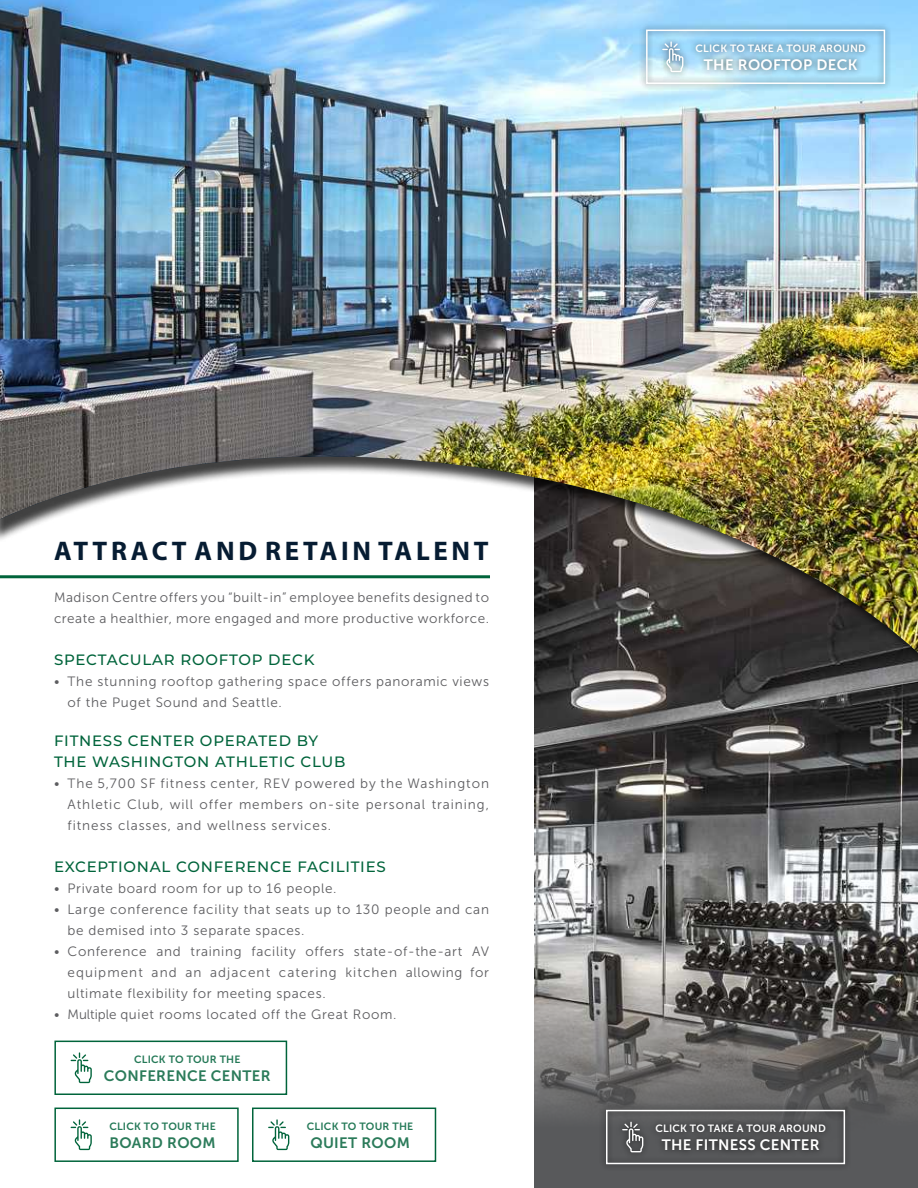
<style>
.page{position:relative;width:918px;height:1188px;background:#fff}
.page>*{position:absolute;margin:0;border:0;box-sizing:border-box;transform-origin:0 0}
.t1{font:700 27px "Myriad Pro";letter-spacing:.135em;color:#061c32}
.t2{font:500 15px/21px "Montserrat";letter-spacing:.05em;color:#00643b}
.t3{font:15px "Museo Sans 700";letter-spacing:.02em;color:#2b7b5a}
.t4{font:15px "Museo Sans 700";letter-spacing:.02em;color:#fff}
.t5{font:13.5px/21px "Museo Sans 300";letter-spacing:.05em;color:#5d5d60}
.t6{font:10.5px "Museo Sans 700";letter-spacing:.02em;color:#fff}
.t7{font:10.5px "Museo Sans 700";letter-spacing:.02em;color:#247957}
</style>
<div class="page">
<div style="left:535px;top:450px;width:383px;height:738px;background:#58595b"></div>
<img style="left:535px;top:744px;width:383px;height:371px">
<div style="left:0;top:0;width:918px;height:744px;background:#000;opacity:.75"></div>
<svg style="left:0;top:653px;width:918px;height:74px"></svg>
<img style="left:0;top:0;width:918px;height:653px">
<hr style="left:0;top:575px;width:490px;height:3px;background:#00643b">
<div style="left:639px;top:22px;width:253px;height:69px;background:#000;opacity:.75"></div>
<svg style="left:662px;top:41px;width:21px;height:31px"></svg>
<div style="left:646px;top:30px;width:239px;height:54px;border:2px solid #fff"></div>
<div style="left:599px;top:1103px;width:253px;height:68px;background:#000;opacity:.75"></div>
<svg style="left:622px;top:1122px;width:21px;height:30px"></svg>
<div style="left:606px;top:1110px;width:239px;height:54px;border:2px solid #fff"></div>
<svg style="left:71px;top:1119px;width:21px;height:31px"></svg>
<div style="left:54px;top:1108px;width:185px;height:54px;border:2px solid #00643b"></div>
<svg style="left:268px;top:1119px;width:21px;height:31px"></svg>
<div style="left:252px;top:1108px;width:184px;height:54px;border:2px solid #00643b"></div>
<svg style="left:71px;top:1052px;width:21px;height:31px"></svg>
<div style="left:54px;top:1041px;width:233px;height:54px;border:2px solid #00643b"></div>
<p class="t6" style="left:696px;top:42px;width:172px">CLICK TO TAKE A TOUR AROUND</p>
<p class="t4" style="left:704px;top:56px;width:155px">THE ROOFTOP DECK</p>
<h1 class="t1" style="left:54px;top:533px;width:436px">ATTRACT AND RETAIN TALENT</h1>
<p class="t5" style="left:54px;top:587px;width:437px">Madison Centre offers you “built-in” employee benefits designed to create a healthier, more engaged and more productive workforce.</p>
<p class="t2" style="left:54px;top:648px;width:262px">SPECTACULAR ROOFTOP DECK</p>
<p class="t5" style="left:68px;top:670px;width:423px;text-indent:-14px">• The stunning rooftop gathering space offers panoramic views of the Puget Sound and Seattle.</p>
<p class="t2" style="left:54px;top:729px;width:293px">FITNESS CENTER OPERATED BY<br>THE WASHINGTON ATHLETIC CLUB</p>
<p class="t5" style="left:68px;top:772px;width:423px;text-align:justify;text-indent:-14px">• The 5,700 SF fitness center, REV powered by the Washington Athletic Club, will offer members on-site personal training, fitness classes, and wellness services.</p>
<p class="t2" style="left:54px;top:855px;width:333px">EXCEPTIONAL CONFERENCE FACILITIES</p>
<p class="t5" style="left:54px;top:877px;width:284px">• Private board room for up to 16 people.</p>
<p class="t5" style="left:68px;top:898px;width:423px;text-indent:-14px">• Large conference facility that seats up to 130 people and can be demised into 3 separate spaces.</p>
<p class="t5" style="left:68px;top:940px;width:423px;text-align:justify;text-indent:-14px">• Conference and training facility offers state-of-the-art AV equipment and an adjacent catering kitchen allowing for ultimate flexibility for meeting spaces.</p>
<p class="t5" style="left:54px;top:1003px;width:344px">• Multiple quiet rooms located off the Great Room.</p>
<p class="t7" style="left:134px;top:1053px;width:108px">CLICK TO TOUR THE</p>
<p class="t3" style="left:104px;top:1067px;width:168px">CONFERENCE CENTER</p>
<p class="t7" style="left:109px;top:1120px;width:108px">CLICK TO TOUR THE</p>
<p class="t3" style="left:109px;top:1134px;width:108px">BOARD ROOM</p>
<p class="t7" style="left:307px;top:1120px;width:108px">CLICK TO TOUR THE</p>
<p class="t3" style="left:310px;top:1134px;width:101px">QUIET ROOM</p>
<p class="t6" style="left:655px;top:1122px;width:172px">CLICK TO TAKE A TOUR AROUND</p>
<p class="t4" style="left:662px;top:1136px;width:160px">THE FITNESS CENTER</p>
</div>
